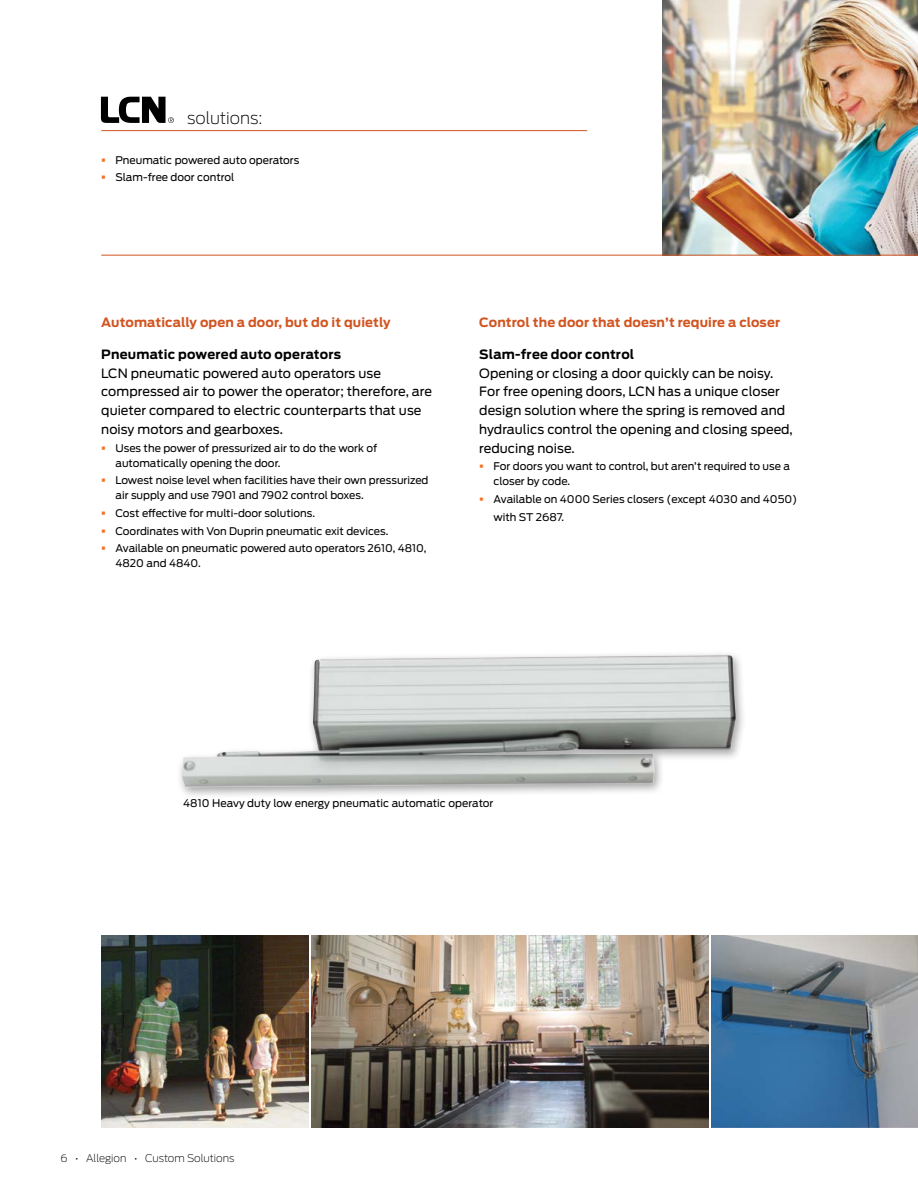
<style>
.page{position:relative;width:918px;height:1188px;background:#fff}
.page>*{position:absolute;margin:0;border:0;box-sizing:border-box;transform-origin:0 0}
.t1{font:200 16.5px "Antenna";color:#000}
.t2{font:12.75px/18.8px "Antenna";letter-spacing:.005em;color:#000}
.t3{font:700 12.75px "Antenna";letter-spacing:.01em;color:#d15420}
.t4{font:700 12.75px "Antenna";letter-spacing:.015em;color:#000}
.t5{font:10.5px/15px "Antenna";color:#000}
.t6{font:200 10.5px "Antenna";color:#000}
.s1{color:#f36f21}
</style>
<div class="page">
<img style="left:663px;top:0;width:255px;height:255px">
<hr style="left:101px;top:255px;width:817px;height:1px;background:#d15420">
<svg style="left:101px;top:97px;width:73px;height:26px"></svg>
<hr style="left:101px;top:130px;width:486px;height:1px;background:#d15420">
<div style="left:176px;top:650px;width:571px;height:149px;background:#000;opacity:.35"></div>
<img style="left:182px;top:655px;width:554px;height:132px">
<img style="left:101px;top:935px;width:207px;height:192px">
<img style="left:312px;top:935px;width:397px;height:192px">
<img style="left:712px;top:935px;width:206px;height:192px">
<h1 class="t1" style="left:187px;top:108px;width:77px">solutions:</h1>
<p class="t5" style="left:101px;top:152px;width:200px"><span class="s1">▪</span> Pneumatic powered auto operators</p>
<p class="t5" style="left:101px;top:170px;width:135px"><span class="s1">▪</span> Slam-free door control</p>
<p class="t3" style="left:101px;top:315px;width:291px">Automatically open a door, but do it quietly</p>
<p class="t4" style="left:101px;top:347px;width:241px">Pneumatic powered auto operators</p>
<p class="t2" style="left:101px;top:364px;width:332px">LCN pneumatic powered auto operators use compressed air to power the operator; therefore, are quieter compared to electric counterparts that use noisy motors and gearboxes.</p>
<p class="t5" style="left:115px;top:440px;width:263px;text-indent:-14px"><span class="s1">▪</span> Uses the power of pressurized air to do the work of automatically opening the door.</p>
<p class="t5" style="left:115px;top:473px;width:314px;text-indent:-14px"><span class="s1">▪</span> Lowest noise level when facilities have their own pressurized air supply and use 7901 and 7902 control boxes.</p>
<p class="t5" style="left:101px;top:506px;width:215px"><span class="s1">▪</span> Cost effective for multi-door solutions.</p>
<p class="t5" style="left:101px;top:524px;width:289px"><span class="s1">▪</span> Coordinates with Von Duprin pneumatic exit devices.</p>
<p class="t5" style="left:115px;top:541px;width:313px;text-indent:-14px"><span class="s1">▪</span> Available on pneumatic powered auto operators 2610, 4810,<br>4820 and 4840.</p>
<p class="t3" style="left:479px;top:315px;width:303px">Control the door that doesn’t require a closer</p>
<p class="t4" style="left:479px;top:347px;width:157px">Slam-free door control</p>
<p class="t2" style="left:479px;top:364px;width:315px">Opening or closing a door quickly can be noisy.<br>For free opening doors, LCN has a unique closer design solution where the spring is removed and hydraulics control the opening and closing speed, reducing noise.</p>
<p class="t5" style="left:493px;top:459px;width:298px;text-indent:-14px"><span class="s1">▪</span> For doors you want to control, but aren’t required to use a closer by code.</p>
<p class="t5" style="left:493px;top:490px;width:305px;line-height:18px;text-indent:-14px"><span class="s1">▪</span> Available on 4000 Series closers (except 4030 and 4050) with ST 2687.</p>
<p class="t5" style="left:183px;top:796px;width:312px">4810 Heavy duty low energy pneumatic automatic operator</p>
<p class="t6" style="left:60px;top:1152px;width:176px">6 • Allegion • Custom Solutions</p>
</div>
